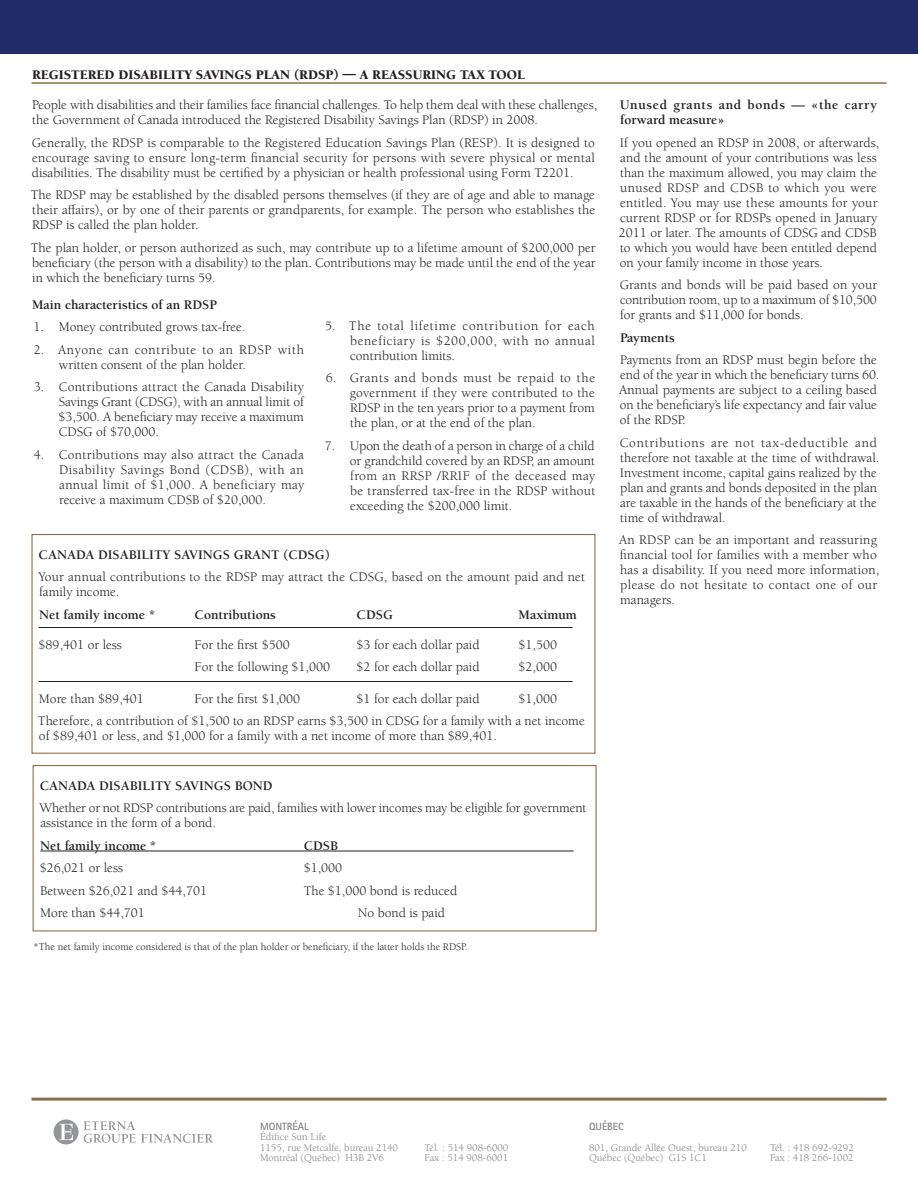
<style>
.page{position:relative;width:918px;height:1188px;background:#fff}
.page>*{position:absolute;margin:0;border:0;box-sizing:border-box;transform-origin:0 0}
.t1{font:13.5px/15px "Berkeley Std";color:#231f20;text-align:justify}
.t2{font:700 13.5px "Berkeley Std";color:#231f20}
.t3{font:13.5px/15px "Berkeley Std";letter-spacing:.02em;color:#231f20}
.titre_texte{font:900 13.5px "Berkeley Std";color:#231f20}
.t4{font:700 13.5px/15px "Berkeley Std";letter-spacing:.05em;color:#231f20}
.t5{font:10.5px/10.5px "Berkeley Std";color:#808285}
.t6{font:10.5px "Berkeley Std";color:#231f20}
.t7{font:700 10.5px "Rotis Sans Serif Std";color:#808285}
</style>
<div class="page">
<div style="left:0;top:0;width:918px;height:54px;background:#222b69"></div>
<hr style="left:32px;top:1098px;width:854px;height:3px;background:#8c6d4a">
<div style="left:54px;top:1120px;width:24px;height:24px;background:#939598;border-radius:50%"></div>
<div style="left:54px;top:1120px;width:24px;height:24px;border:1px solid #939598;border-radius:50%"></div>
<svg style="left:59px;top:1124px;width:14px;height:16px"></svg>
<svg style="left:83px;top:1121px;width:130px;height:22px"></svg>
<hr style="left:32px;top:82px;width:854px;height:2px;background:#8c6d4a">
<hr style="left:39px;top:627px;width:534px;height:1px;background:#231f20">
<hr style="left:39px;top:681px;width:534px;height:1px;background:#231f20">
<div style="left:31px;top:534px;width:564px;height:220px;border:1px solid #8c6d4a"></div>
<hr style="left:40px;top:851px;width:534px;height:1px;background:#231f20">
<div style="left:33px;top:765px;width:564px;height:167px;border:1px solid #8c6d4a"></div>
<p class="titre_texte" style="left:32px;top:68px;width:494px">REGISTERED DISABILITY SAVINGS PLAN (RDSP) — A REASSURING TAX TOOL</p>
<p class="t1" style="left:32px;top:98px;width:567px">People with disabilities and their families face financial challenges. To help them deal with these challenges, the Government of Canada introduced the Registered Disability Savings Plan (RDSP) in 2008.</p>
<p class="t1" style="left:32px;top:135px;width:565px">Generally, the RDSP is comparable to the Registered Education Savings Plan (RESP). It is designed to encourage saving to ensure long-term financial security for persons with severe physical or mental disabilities. The disability must be certified by a physician or health professional using Form T2201.</p>
<p class="t1" style="left:31px;top:188px;width:566px">The RDSP may be established by the disabled persons themselves (if they are of age and able to manage their affairs), or by one of their parents or grandparents, for example. The person who establishes the RDSP is called the plan holder.</p>
<p class="t1" style="left:31px;top:240px;width:566px">The plan holder, or person authorized as such, may contribute up to a lifetime amount of $200,000 per beneficiary (the person with a disability) to the plan. Contributions may be made until the end of the year in which the beneficiary turns 59.</p>
<p class="t2" style="left:32px;top:297px;width:186px">Main characteristics of an RDSP</p>
<p class="t1" style="left:33px;top:320px;width:214px">1. Money contributed grows tax-free.</p>
<p class="t3" style="left:59px;top:342px;width:246px;text-indent:-25px">2. Anyone can contribute to an RDSP with written consent of the plan holder.</p>
<p class="t1" style="left:59px;top:380px;width:247px;text-indent:-25px">3. Contributions attract the Canada Disability Savings Grant (CDSG), with an annual limit of $3,500. A beneficiary may receive a maximum CDSG of $70,000.</p>
<p class="t1" style="left:59px;top:447px;width:247px;text-indent:-25px">4. Contributions may also attract the Canada Disability Savings Bond (CDSB), with an annual limit of $1,000. A beneficiary may receive a maximum CDSB of $20,000.</p>
<p class="t1" style="left:350px;top:318px;width:246px;text-indent:-25px">5. The total lifetime contribution for each beneficiary is $200,000, with no annual contribution limits.</p>
<p class="t1" style="left:350px;top:371px;width:247px;text-indent:-24px">6. Grants and bonds must be repaid to the government if they were contributed to the RDSP in the ten years prior to a payment from the plan, or at the end of the plan.</p>
<p class="t1" style="left:350px;top:438px;width:247px;text-indent:-25px">7. Upon the death of a person in charge of a child or grandchild covered by an RDSP, an amount from an RRSP /RRIF of the deceased may be transferred tax-free in the RDSP without exceeding the $200,000 limit.</p>
<p class="t2" style="left:39px;top:547px;width:293px">CANADA DISABILITY SAVINGS GRANT (CDSG)</p>
<p class="t1" style="left:38px;top:570px;width:548px">Your annual contributions to the RDSP may attract the CDSG, based on the amount paid and net family income.</p>
<p class="t2" style="left:39px;top:607px;width:118px">Net family income *</p>
<p class="t2" style="left:195px;top:607px;width:83px">Contributions</p>
<p class="t2" style="left:357px;top:607px;width:38px">CDSG</p>
<p class="t2" style="left:519px;top:607px;width:60px">Maximum</p>
<p class="t1" style="left:39px;top:637px;width:85px">$89,401 or less</p>
<p class="t1" style="left:195px;top:637px;width:97px">For the first $500</p>
<p class="t1" style="left:357px;top:637px;width:124px">$3 for each dollar paid</p>
<p class="t1" style="left:519px;top:637px;width:40px">$1,500</p>
<p class="t1" style="left:195px;top:660px;width:137px">For the following $1,000</p>
<p class="t1" style="left:357px;top:660px;width:124px">$2 for each dollar paid</p>
<p class="t1" style="left:519px;top:660px;width:40px">$2,000</p>
<p class="t1" style="left:39px;top:691px;width:106px">More than $89,401</p>
<p class="t1" style="left:195px;top:691px;width:107px">For the first $1,000</p>
<p class="t1" style="left:357px;top:691px;width:124px">$1 for each dollar paid</p>
<p class="t1" style="left:519px;top:691px;width:40px">$1,000</p>
<p class="t1" style="left:38px;top:714px;width:548px">Therefore, a contribution of $1,500 to an RDSP earns $3,500 in CDSG for a family with a net income of $89,401 or less, and $1,000 for a family with a net income of more than $89,401.</p>
<p class="t2" style="left:40px;top:778px;width:234px">CANADA DISABILITY SAVINGS BOND</p>
<p class="t1" style="left:40px;top:801px;width:548px">Whether or not RDSP contributions are paid, families with lower incomes may be eligible for government assistance in the form of a bond.</p>
<p class="t2" style="left:40px;top:838px;width:118px">Net family income *</p>
<p class="t2" style="left:304px;top:838px;width:36px">CDSB</p>
<p class="t1" style="left:40px;top:861px;width:85px">$26,021 or less</p>
<p class="t1" style="left:304px;top:861px;width:40px">$1,000</p>
<p class="t1" style="left:40px;top:883px;width:168px">Between $26,021 and $44,701</p>
<p class="t1" style="left:304px;top:883px;width:155px">The $1,000 bond is reduced</p>
<p class="t1" style="left:40px;top:906px;width:106px">More than $44,701</p>
<p class="t1" style="left:358px;top:906px;width:89px">No bond is paid</p>
<p class="t6" style="left:34px;top:941px;width:435px">*The net family income considered is that of the plan holder or beneficiary, if the latter holds the RDSP.</p>
<p class="t4" style="left:620px;top:98px;width:259px">Unused grants and bonds — «the carry forward measure»</p>
<p class="t1" style="left:619px;top:135px;width:262px;text-align:left">If you opened an RDSP in 2008, or afterwards, and the amount of your contributions was less than the maximum allowed, you may claim the unused RDSP and CDSB to which you were entitled. You may use these amounts for your current RDSP or for RDSPs opened in January 2011 or later. The amounts of CDSG and CDSB to which you would have been entitled depend on your family income in those years.</p>
<p class="t1" style="left:620px;top:278px;width:259px">Grants and bonds will be paid based on your contribution room, up to a maximum of $10,500 for grants and $11,000 for bonds.</p>
<p class="t2" style="left:620px;top:330px;width:57px">Payments</p>
<p class="t1" style="left:619px;top:353px;width:262px;text-align:left">Payments from an RDSP must begin before the end of the year in which the beneficiary turns 60.<br>Annual payments are subject to a ceiling based on the beneficiary’s life expectancy and fair value of the RDSP.</p>
<p class="t1" style="left:620px;top:435px;width:261px;text-align:left">Contributions are not tax-deductible and therefore not taxable at the time of withdrawal.<br>Investment income, capital gains realized by the plan and grants and bonds deposited in the plan are taxable in the hands of the beneficiary at the time of withdrawal.</p>
<p class="t1" style="left:619px;top:533px;width:262px;text-align:left">An RDSP can be an important and reassuring financial tool for families with a member who has a disability. If you need more information, please do not hesitate to contact one of our managers.</p>
<p class="t7" style="left:260px;top:1119px;width:50px">MONTRÉAL</p>
<p class="t5" style="left:260px;top:1132px;width:139px">Édifice Sun Life<br>1155, rue Metcalfe, bureau 2140<br>Montréal (Québec) H3B 2V6</p>
<p class="t5" style="left:425px;top:1142px;width:85px">Tél. : 514 908-6000<br>Fax : 514 908-6001</p>
<p class="t7" style="left:589px;top:1119px;width:36px">QUÉBEC</p>
<p class="t5" style="left:589px;top:1142px;width:159px">801, Grande Allée Ouest, bureau 210<br>Québec (Québec) G1S 1C1</p>
<p class="t5" style="left:770px;top:1142px;width:85px">Tél. : 418 692-9292<br>Fax : 418 266-1002</p>
</div>
